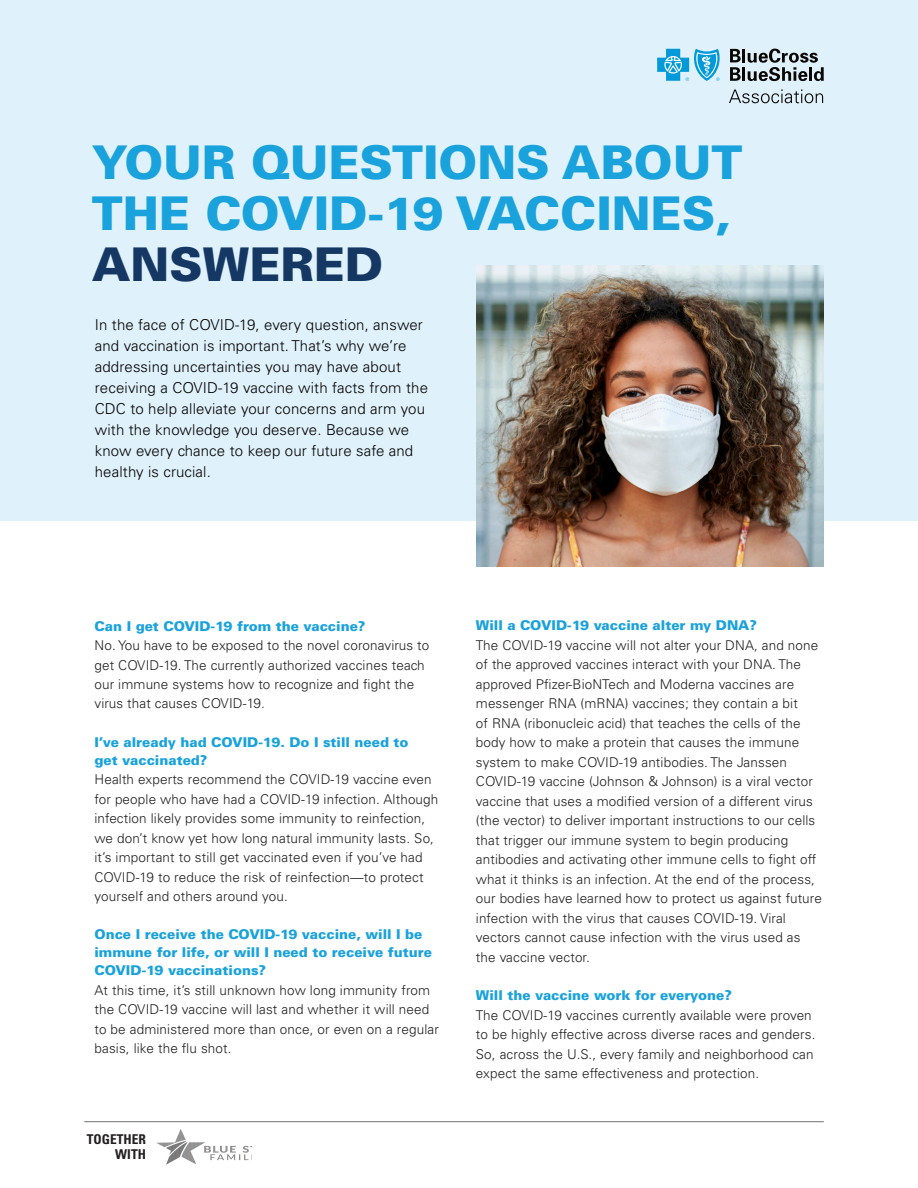
<style>
.page{position:relative;width:918px;height:1188px;background:#fff}
.page>*{position:absolute;margin:0;border:0;box-sizing:border-box;transform-origin:0 0}
.Headline{font:900 46.5px/51px "Univers";color:#19a2dc}
.Intro{font:300 15px/21px "Univers";letter-spacing:.01em;color:#040101}
.Answer{font:300 13.5px/19.5px "Univers";letter-spacing:.01em;color:#231f20}
.Question{font:900 13.5px/18px "Univers";color:#19a2dc}
.t1{font:700 condensed 13.5px/15px "Univers LT Std";color:#231f20;text-align:right}
.s1{color:#153763}
</style>
<div class="page">
<div style="left:0;top:0;width:918px;height:521px;background:#dff2fb"></div>
<svg style="left:730px;top:49px;width:94px;height:32px"></svg>
<svg style="left:729px;top:89px;width:94px;height:14px"></svg>
<svg style="left:657px;top:49px;width:63px;height:32px"></svg>
<img style="left:476px;top:265px;width:348px;height:301px">
<hr style="left:84px;top:1121px;width:740px;height:1px;background:#231f20">
<img style="left:156px;top:1129px;width:95px;height:36px">
<p class="Headline" style="left:92px;top:136px;width:652px">YOUR QUESTIONS ABOUT<br>THE COVID-19 VACCINES,<br><span class="s1">ANSWERED</span></p>
<p class="Intro" style="left:95px;top:314px;width:335px">In the face of COVID-19, every question, answer and vaccination is important. That’s why we’re addressing uncertainties you may have about receiving a COVID-19 vaccine with facts from the CDC to help alleviate your concerns and arm you with the knowledge you deserve. Because we know every chance to keep our future safe and healthy is crucial.</p>
<p class="Question" style="left:94px;top:616px;width:273px">Can I get COVID-19 from the vaccine?</p>
<p class="Answer" style="left:94px;top:635px;width:336px">No. You have to be exposed to the novel coronavirus to get COVID-19. The currently authorized vaccines teach our immune systems how to recognize and fight the virus that causes COVID-19.</p>
<p class="Question" style="left:94px;top:733px;width:316px">I’ve already had COVID-19. Do I still need to get vaccinated?</p>
<p class="Answer" style="left:94px;top:770px;width:345px">Health experts recommend the COVID-19 vaccine even for people who have had a COVID-19 infection. Although infection likely provides some immunity to reinfection, we don’t know yet how long natural immunity lasts. So, it’s important to still get vaccinated even if you’ve had COVID-19 to reduce the risk of reinfection—to protect yourself and others around you.</p>
<p class="Question" style="left:94px;top:925px;width:339px">Once I receive the COVID-19 vaccine, will I be immune for life, or will I need to receive future<br>COVID-19 vaccinations?</p>
<p class="Answer" style="left:94px;top:980px;width:346px">At this time, it’s still unknown how long immunity from the COVID-19 vaccine will last and whether it will need to be administered more than once, or even on a regular basis, like the flu shot.</p>
<p class="t1" style="left:87px;top:1132px;width:61px">TOGETHER<br>WITH</p>
<p class="Question" style="left:476px;top:616px;width:283px">Will a COVID-19 vaccine alter my DNA?</p>
<p class="Answer" style="left:476px;top:635px;width:348px">The COVID-19 vaccine will not alter your DNA, and none of the approved vaccines interact with your DNA. The approved Pfizer-BioNTech and Moderna vaccines are messenger RNA (mRNA) vaccines; they contain a bit<br>of RNA (ribonucleic acid) that teaches the cells of the body how to make a protein that causes the immune system to make COVID-19 antibodies. The Janssen COVID-19 vaccine (Johnson &amp; Johnson) is a viral vector vaccine that uses a modified version of a different virus (the vector) to deliver important instructions to our cells that trigger our immune system to begin producing antibodies and activating other immune cells to fight off what it thinks is an infection. At the end of the process, our bodies have learned how to protect us against future infection with the virus that causes COVID-19. Viral vectors cannot cause infection with the virus used as the vaccine vector.</p>
<p class="Question" style="left:476px;top:986px;width:258px">Will the vaccine work for everyone?</p>
<p class="Answer" style="left:476px;top:1005px;width:341px">The COVID-19 vaccines currently available were proven to be highly effective across diverse races and genders.<br>So, across the U.S., every family and neighborhood can expect the same effectiveness and protection.</p>
</div>
